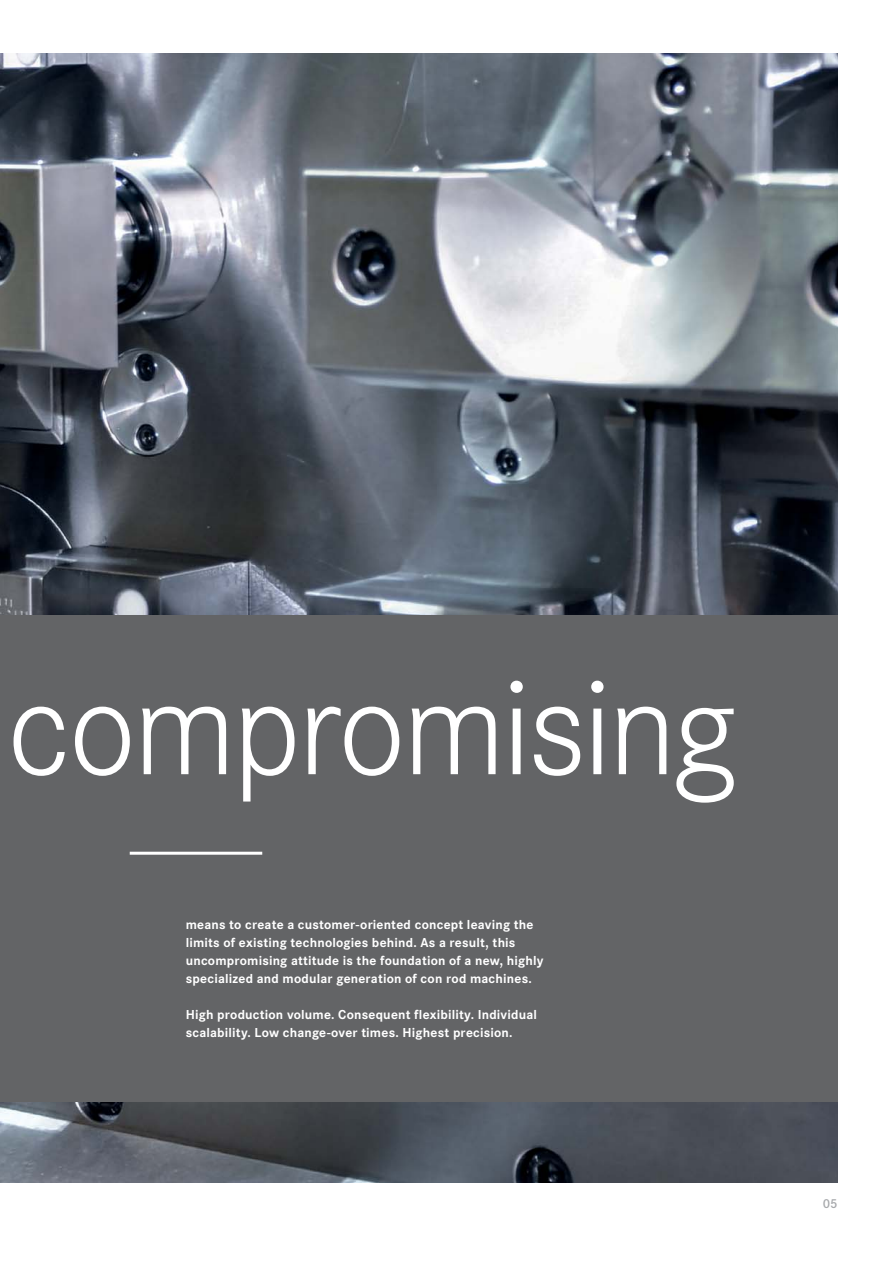
<style>
.page{position:relative;width:893px;height:1263px;background:#fff}
.page>*{position:absolute;margin:0;border:0;box-sizing:border-box;transform-origin:0 0}
.t1{font:300 138.75px "Corporate S";letter-spacing:-.025em;color:#fff}
.t2{font:700 13.5px/18px "Corporate S";letter-spacing:.01em;color:#fff}
.t3{font:600 13.5px "Corporate S";color:#a7a9ac}
</style>
<div class="page">
<img style="left:0;top:53px;width:838px;height:1129px">
<div style="left:0;top:615px;width:838px;height:487px;background:#636466"></div>
<hr style="left:130px;top:852px;width:132px;height:3px;background:#fff">
<h1 class="t1" style="left:7px;top:653px;width:732px">compromising</h1>
<p class="t2" style="left:186px;top:916px;width:359px">means to create a customer-oriented concept leaving the limits of existing technologies behind. As a result, this uncompromising attitude is the foundation of a new, highly specialized and modular generation of con rod machines.</p>
<p class="t2" style="left:186px;top:1006px;width:353px">High production volume. Consequent flexibility. Individual scalability. Low change-over times. Highest precision.</p>
<p class="t3" style="left:823px;top:1196px;width:16px">05</p>
</div>
